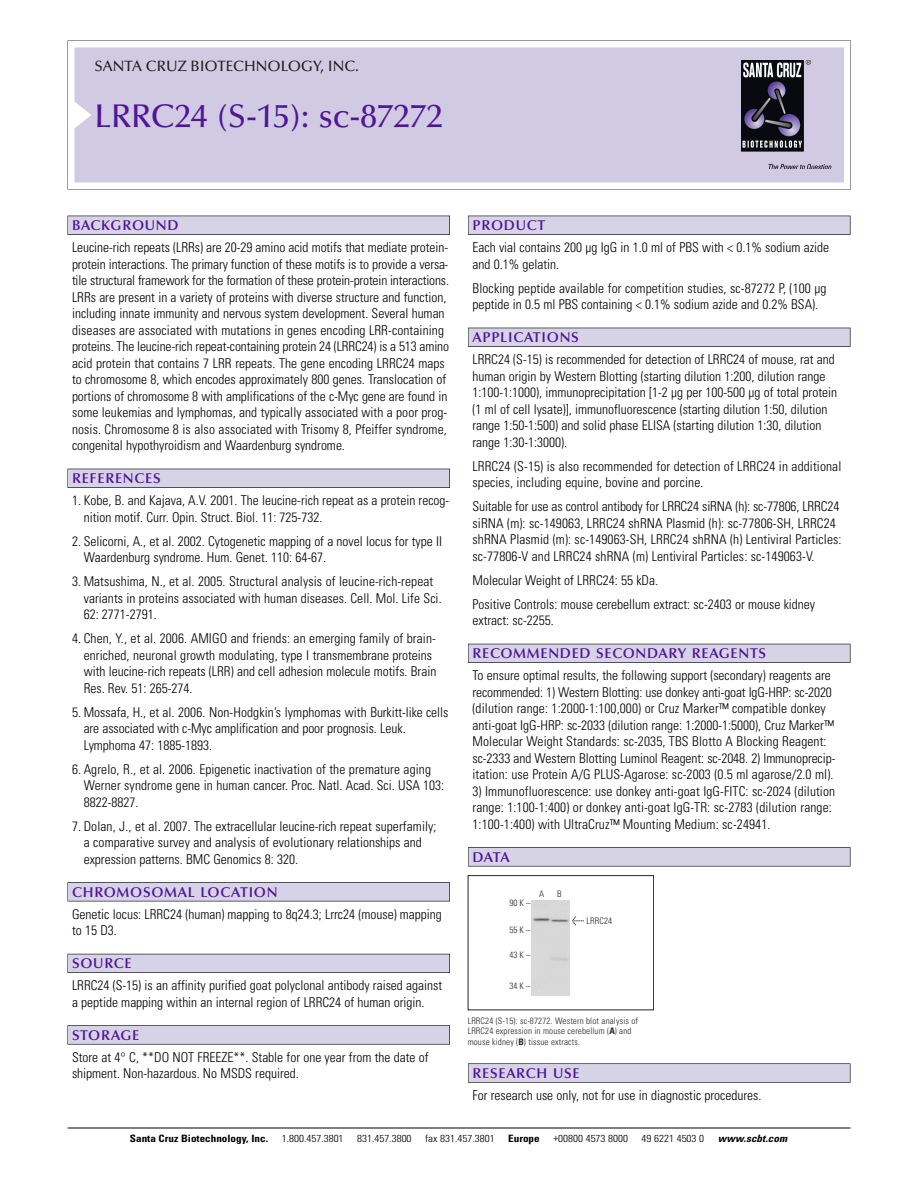
<style>
.page{position:relative;width:918px;height:1188px;background:#fff}
.page>*{position:absolute;margin:0;border:0;box-sizing:border-box;transform-origin:0 0}
.t1{font:500 33px "Optima";color:#511695}
.t2{font:500 15px "Optima";color:#231f20}
.t3{font:600 14.25px "Optima";letter-spacing:.05em;color:#511695}
.t4{font:300 condensed 13.5px/16.5px "Univers";color:#000}
.t5{font:300 condensed 10.2px "Univers";color:#000;scale:1.1 1}
.t6{font:700 condensed 10.2px "Univers";color:#000;scale:1.1 1}
.t7{font:italic 700 condensed 10.2px "Univers";letter-spacing:.005em;color:#000;scale:1.1 1}
.t8{font:9px/10.5px "Univers Condensed Light+GMDYFO";letter-spacing:.015em;color:#272627}
.s1{font-family:"Meta Plus Book Roman+QOPDOS";font-size:10.5px}
.s2{font-family:"Univers Condensed Bold+KHPYFA"}
</style>
<div class="page">
<svg style="left:68px;top:40px;width:783px;height:149px"></svg>
<div style="left:74px;top:47px;width:770px;height:135px;background:#d1cae3"></div>
<img style="left:741px;top:60px;width:90px;height:108px">
<div style="left:68px;top:216px;width:382px;height:19px;background:#525155"></div>
<div style="left:68px;top:216px;width:381px;height:18px;background:#d7d3e7"></div>
<div style="left:68px;top:469px;width:382px;height:19px;background:#515055"></div>
<div style="left:68px;top:469px;width:381px;height:18px;background:#d7d3e7"></div>
<div style="left:68px;top:882px;width:382px;height:19px;background:#545357"></div>
<div style="left:68px;top:883px;width:381px;height:18px;background:#d7d3e7"></div>
<div style="left:68px;top:954px;width:382px;height:19px;background:#54535a"></div>
<div style="left:68px;top:954px;width:381px;height:18px;background:#d7d3e7"></div>
<svg style="left:68px;top:1025px;width:382px;height:20px"></svg>
<div style="left:68px;top:1026px;width:381px;height:18px;background:#d7d3e7"></div>
<div style="left:468px;top:216px;width:382px;height:19px;background:#525155"></div>
<div style="left:468px;top:216px;width:382px;height:18px;background:#d7d3e7"></div>
<div style="left:468px;top:328px;width:382px;height:19px;background:#515055"></div>
<div style="left:468px;top:328px;width:382px;height:18px;background:#d7d3e7"></div>
<div style="left:468px;top:644px;width:382px;height:19px;background:#525158"></div>
<div style="left:468px;top:644px;width:382px;height:18px;background:#d7d3e7"></div>
<div style="left:468px;top:847px;width:382px;height:19px;background:#575759"></div>
<div style="left:468px;top:848px;width:382px;height:18px;background:#d7d3e7"></div>
<div style="left:468px;top:1063px;width:382px;height:20px;background:#666"></div>
<div style="left:468px;top:1064px;width:382px;height:18px;background:#d7d3e7"></div>
<hr style="left:68px;top:1128px;width:782px;height:1px;background:#000">
<div style="left:468px;top:875px;width:186px;height:135px;border:1px solid #272627"></div>
<div style="left:532px;top:900px;width:38px;height:96px;background:#d8d8d8"></div>
<p class="t2" style="left:94px;top:61px;width:266px">SANTA CRUZ BIOTECHNOLOGY, INC.</p>
<h1 class="t1" style="left:94px;top:103px;width:350px">LRRC24 (S-15): sc-87272</h1>
<p class="t3" style="left:72px;top:219px;width:108px">BACKGROUND</p>
<p class="t4" style="left:72px;top:240px;width:379px">Leucine-rich repeats (LRRs) are 20-29 amino acid motifs that mediate protein&shy;protein interactions. The primary function of these motifs is to provide a versa&shy;tile structural framework for the formation of these protein-protein interactions.<br>LRRs are present in a variety of proteins with diverse structure and function, including innate immunity and nervous system development. Several human diseases are associated with mutations in genes encoding LRR-containing proteins. The leucine-rich repeat-containing protein 24 (LRRC24) is a 513 amino acid protein that contains 7 LRR repeats. The gene encoding LRRC24 maps to chromosome 8, which encodes approximately 800 genes. Translocation of portions of chromosome 8 with amplifications of the c-Myc gene are found in some leukemias and lymphomas, and typically associated with a poor prog&shy;nosis. Chromosome 8 is also associated with Trisomy 8, Pfeiffer syndrome, congenital hypothyroidism and Waardenburg syndrome.</p>
<p class="t3" style="left:72px;top:473px;width:90px">REFERENCES</p>
<p class="t4" style="left:84px;top:493px;width:367px;text-indent:-12px">1. Kobe, B. and Kajava, A.V. 2001. The leucine-rich repeat as a protein recog&shy;nition motif. Curr. Opin. Struct. Biol. 11: 725-732.</p>
<p class="t4" style="left:84px;top:534px;width:360px;text-indent:-12px">2. Selicorni, A., et al. 2002. Cytogenetic mapping of a novel locus for type II<br>Waardenburg syndrome. Hum. Genet. 110: 64-67.</p>
<p class="t4" style="left:84px;top:574px;width:360px;text-indent:-12px">3. Matsushima, N., et al. 2005. Structural analysis of leucine-rich-repeat variants in proteins associated with human diseases. Cell. Mol. Life Sci.<br>62: 2771-2791.</p>
<p class="t4" style="left:84px;top:631px;width:354px;text-indent:-12px">4. Chen, Y., et al. 2006. AMIGO and friends: an emerging family of brain&shy;enriched, neuronal growth modulating, type I transmembrane proteins with leucine-rich repeats (LRR) and cell adhesion molecule motifs. Brain Res. Rev. 51: 265-274.</p>
<p class="t4" style="left:84px;top:705px;width:366px;text-indent:-12px">5. Mossafa, H., et al. 2006. Non-Hodgkin’s lymphomas with Burkitt-like cells are associated with c-Myc amplification and poor prognosis. Leuk.<br>Lymphoma 47: 1885-1893.</p>
<p class="t4" style="left:84px;top:762px;width:362px;text-indent:-12px">6. Agrelo, R., et al. 2006. Epigenetic inactivation of the premature aging<br>Werner syndrome gene in human cancer. Proc. Natl. Acad. Sci. USA 103:<br>8822-8827.</p>
<p class="t4" style="left:84px;top:819px;width:354px;text-indent:-12px">7. Dolan, J., et al. 2007. The extracellular leucine-rich repeat superfamily; a comparative survey and analysis of evolutionary relationships and expression patterns. BMC Genomics 8: 320.</p>
<p class="t3" style="left:72px;top:886px;width:207px">CHROMOSOMAL LOCATION</p>
<p class="t4" style="left:72px;top:907px;width:371px">Genetic locus: LRRC24 (human) mapping to 8q24.3; Lrrc24 (mouse) mapping to 15 D3.</p>
<p class="t3" style="left:72px;top:958px;width:61px">SOURCE</p>
<p class="t4" style="left:72px;top:978px;width:372px">LRRC24 (S-15) is an affinity purified goat polyclonal antibody raised against a peptide mapping within an internal region of LRRC24 of human origin.</p>
<p class="t3" style="left:72px;top:1029px;width:69px">STORAGE</p>
<p class="t4" style="left:72px;top:1050px;width:358px">Store at 4° C, **DO NOT FREEZE**. Stable for one year from the date of shipment. Non-hazardous. No MSDS required.</p>
<p class="t3" style="left:473px;top:219px;width:74px">PRODUCT</p>
<p class="t4" style="left:473px;top:240px;width:358px">Each vial contains 200 µg IgG in 1.0 ml of PBS with &lt; 0.1% sodium azide and 0.1% gelatin.</p>
<p class="t4" style="left:473px;top:281px;width:356px">Blocking peptide available for competition studies, sc-87272 P, (100 µg peptide in 0.5 ml PBS containing &lt; 0.1% sodium azide and 0.2% BSA).</p>
<p class="t3" style="left:473px;top:332px;width:108px">APPLICATIONS</p>
<p class="t4" style="left:473px;top:352px;width:366px">LRRC24 (S-15) is recommended for detection of LRRC24 of mouse, rat and human origin by Western Blotting (starting dilution 1:200, dilution range 1:100-1:1000), immunoprecipitation [1-2 µg per 100-500 µg of total protein (1 ml of cell lysate)], immunofluorescence (starting dilution 1:50, dilution range 1:50-1:500) and solid phase ELISA (starting dilution 1:30, dilution range 1:30-1:3000).</p>
<p class="t4" style="left:473px;top:459px;width:370px">LRRC24 (S-15) is also recommended for detection of LRRC24 in additional species, including equine, bovine and porcine.</p>
<p class="t4" style="left:473px;top:499px;width:371px">Suitable for use as control antibody for LRRC24 siRNA (h): sc-77806, LRRC24 siRNA (m): sc-149063, LRRC24 shRNA Plasmid (h): sc-77806-SH, LRRC24 shRNA Plasmid (m): sc-149063-SH, LRRC24 shRNA (h) Lentiviral Particles: sc-77806-V and LRRC24 shRNA (m) Lentiviral Particles: sc-149063-V.</p>
<p class="t4" style="left:473px;top:569px;width:344px;line-height:24px">Molecular Weight of LRRC24: 55 kDa.<br>Positive Controls: mouse cerebellum extract: sc-2403 or mouse kidney</p>
<p class="t4" style="left:473px;top:613px;width:83px">extract: sc-2255.</p>
<p class="t3" style="left:473px;top:648px;width:295px">RECOMMENDED SECONDARY REAGENTS</p>
<p class="t4" style="left:473px;top:668px;width:364px">To ensure optimal results, the following support (secondary) reagents are recommended: 1) Western Blotting: use donkey anti-goat IgG-HRP: sc-2020 (dilution range: 1:2000-1:100,000) or Cruz Marker™ compatible donkey anti-goat IgG-HRP: sc-2033 (dilution range: 1:2000-1:5000), Cruz Marker™ Molecular Weight Standards: sc-2035, TBS Blotto A Blocking Reagent: sc-2333 and Western Blotting Luminol Reagent: sc-2048. 2) Immunoprecip&shy;itation: use Protein A/G PLUS-Agarose: sc-2003 (0.5 ml agarose/2.0 ml).</p>
<p class="t4" style="left:473px;top:784px;width:364px">3) Immunofluorescence: use donkey anti-goat IgG-FITC: sc-2024 (dilution range: 1:100-1:400) or donkey anti-goat IgG-TR: sc-2783 (dilution range:<br>1:100-1:400) with UltraCruz™ Mounting Medium: sc-24941.</p>
<p class="t3" style="left:473px;top:851px;width:39px">DATA</p>
<p class="t8" style="left:510px;top:899px;width:22px">90K–</p>
<p class="t8" style="left:510px;top:926px;width:22px">55K–</p>
<p class="t8" style="left:510px;top:951px;width:22px">43K–</p>
<p class="t8" style="left:510px;top:981px;width:22px">34K–</p>
<p class="t8" style="left:539px;top:889px;width:7px">A</p>
<p class="t8" style="left:557px;top:889px;width:6px">B</p>
<p class="t8" style="left:572px;top:917px;width:42px"><span class="s1">&lt;</span> LRRC24</p>
<p class="t8" style="left:468px;top:1016px;width:172px">LRRC24 (S-15): sc-87272. Western blot analysis of<br>LRRC24 expression in mouse cerebellum (<span class="s2">A</span>) and mouse kidney (<span class="s2">B</span>) tissue extracts.</p>
<p class="t3" style="left:473px;top:1067px;width:109px">RESEARCH USE</p>
<p class="t4" style="left:473px;top:1088px;width:290px">For research use only, not for use in diagnostic procedures.</p>
<p class="t6" style="left:130px;top:1135px;width:127px">Santa Cruz Biotechnology, Inc.</p>
<p class="t5" style="left:282px;top:1135px;width:58px">1.800.457.3801</p>
<p class="t5" style="left:357px;top:1135px;width:51px">831.457.3800</p>
<p class="t5" style="left:425px;top:1135px;width:65px">fax 831.457.3801</p>
<p class="t6" style="left:508px;top:1135px;width:30px">Europe</p>
<p class="t5" style="left:553px;top:1135px;width:69px">+00800 4573 8000</p>
<p class="t5" style="left:642px;top:1135px;width:58px">49 6221 4503 0</p>
<p class="t7" style="left:718px;top:1135px;width:64px">www.scbt.com</p>
</div>
